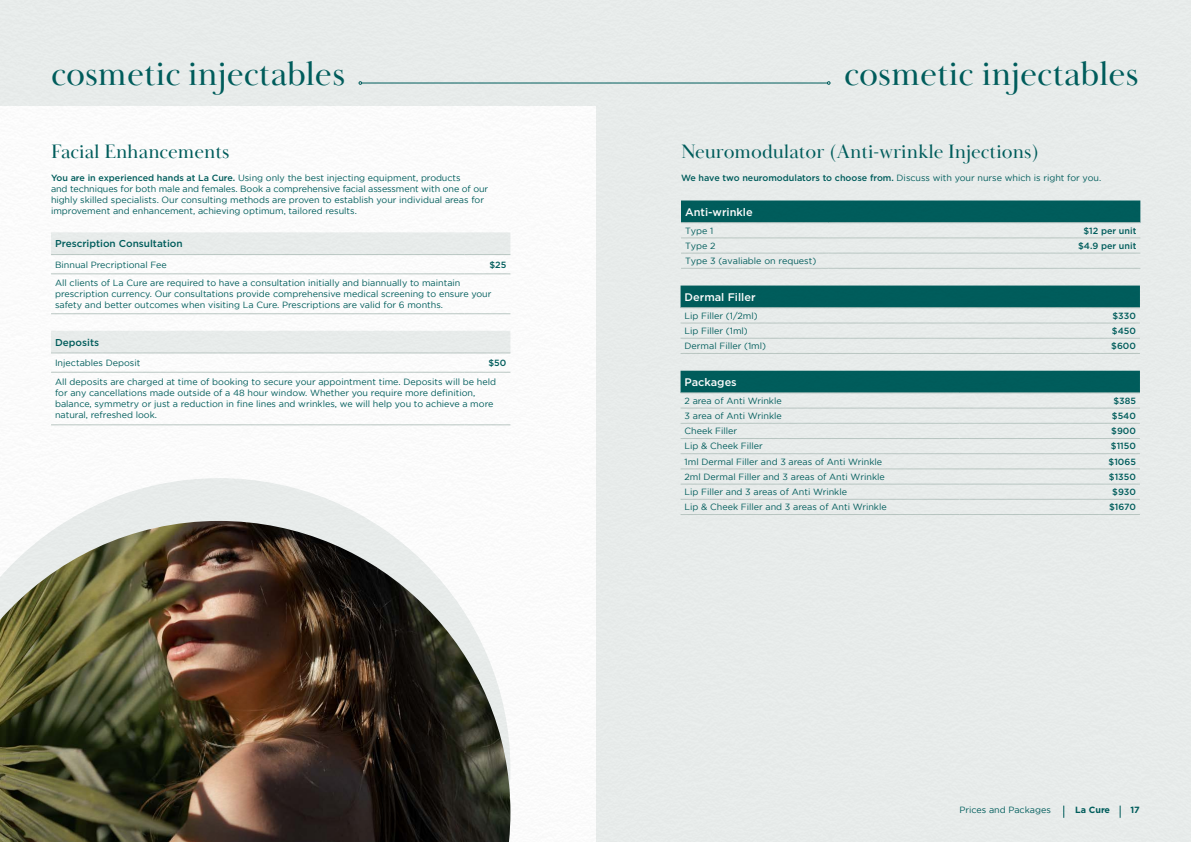
<style>
.page{position:relative;width:1191px;height:842px;background:#fff}
.page>*{position:absolute;margin:0;border:0;box-sizing:border-box;transform-origin:0 0}
.t1{font:35px "Baskerville Display PT";color:#005e5d}
.t2{font:20px "Baskerville Display PT";color:#005e5d}
.t3{font:500 11px "Gotham";color:#fff}
.t4{font:500 10px "Gotham";color:#005e5d}
.t5{font:9px/11px "Gotham";color:#005e5d}
.t6{font:500 9px "Gotham";color:#005e5d}
.t7{font:9px "Gotham";color:#005e5d}
.t8{font:700 9px "Gotham";color:#005e5d}
.s1{font-weight:500}
</style>
<div class="page">
<img style="left:0;top:0;width:1191px;height:842px">
<h1 class="t1" style="left:51px;top:52px;width:296px">cosmetic injectables</h1>
<h1 class="t1" style="left:844px;top:52px;width:296px">cosmetic injectables</h1>
<h2 class="t2" style="left:51px;top:140px;width:180px">Facial Enhancements</h2>
<p class="t5" style="left:51px;top:172px;width:439px"><span class="s1">You are in experienced hands at La Cure.</span> Using only the best injecting equipment, products<br>and techniques for both male and females. Book a comprehensive facial assessment with one of our highly skilled specialists. Our consulting methods are proven to establish your individual areas for improvement and enhancement, achieving optimum, tailored results.</p>
<p class="t4" style="left:55px;top:238px;width:129px">Prescription Consultation</p>
<p class="t5" style="left:55px;top:259px;width:113px">Binnual Precriptional Fee</p>
<p class="t6" style="left:489px;top:259px;width:18px">$25</p>
<p class="t5" style="left:55px;top:277px;width:438px">All clients of La Cure are required to have a consultation initially and biannually to maintain prescription currency. Our consultations provide comprehensive medical screening to ensure your safety and better outcomes when visiting La Cure. Prescriptions are valid for 6 months.</p>
<p class="t4" style="left:55px;top:336px;width:46px">Deposits</p>
<p class="t5" style="left:55px;top:357px;width:87px">Injectables Deposit</p>
<p class="t6" style="left:488px;top:358px;width:19px">$50</p>
<p class="t5" style="left:55px;top:376px;width:442px">All deposits are charged at time of booking to secure your appointment time. Deposits will be held for any cancellations made outside of a 48 hour window. Whether you require more definition, balance, symmetry or just a reduction in fine lines and wrinkles, we will help you to achieve a more natural, refreshed look.</p>
<h2 class="t2" style="left:681px;top:140px;width:360px">Neuromodulator (Anti-wrinkle Injections)</h2>
<p class="t5" style="left:681px;top:172px;width:422px"><span class="s1">We have two neuromodulators to choose from.</span> Discuss with your nurse which is right for you.</p>
<p class="t3" style="left:685px;top:205px;width:69px">Anti-wrinkle</p>
<p class="t7" style="left:685px;top:225px;width:30px">Type 1</p>
<p class="t6" style="left:1083px;top:225px;width:54px">$12 per unit</p>
<p class="t7" style="left:685px;top:241px;width:32px">Type 2</p>
<p class="t6" style="left:1078px;top:240px;width:60px">$4.9 per unit</p>
<p class="t7" style="left:685px;top:256px;width:133px">Type 3 (avaliable on request)</p>
<p class="t3" style="left:684px;top:291px;width:72px">Dermal Filler</p>
<p class="t5" style="left:684px;top:310px;width:75px">Lip Filler (1/2ml)</p>
<p class="t6" style="left:1112px;top:310px;width:25px">$330</p>
<p class="t5" style="left:684px;top:325px;width:65px">Lip Filler (1ml)</p>
<p class="t6" style="left:1112px;top:326px;width:26px">$450</p>
<p class="t5" style="left:684px;top:340px;width:83px">Dermal Filler (1ml)</p>
<p class="t6" style="left:1111px;top:341px;width:26px">$600</p>
<p class="t3" style="left:684px;top:376px;width:54px">Packages</p>
<p class="t5" style="left:684px;top:395px;width:99px">2 area of Anti Wrinkle</p>
<p class="t6" style="left:1113px;top:395px;width:24px">$385</p>
<p class="t5" style="left:684px;top:410px;width:99px">3 area of Anti Wrinkle</p>
<p class="t6" style="left:1112px;top:411px;width:26px">$540</p>
<p class="t5" style="left:684px;top:425px;width:54px">Cheek Filler</p>
<p class="t6" style="left:1111px;top:426px;width:26px">$900</p>
<p class="t5" style="left:684px;top:441px;width:80px">Lip &amp; Cheek Filler</p>
<p class="t6" style="left:1111px;top:441px;width:27px">$1150</p>
<p class="t5" style="left:684px;top:456px;width:199px">1ml Dermal Filler and 3 areas of Anti Wrinkle</p>
<p class="t6" style="left:1108px;top:456px;width:29px">$1065</p>
<p class="t7" style="left:684px;top:472px;width:202px">2ml Dermal Filler and 3 areas of Anti Wrinkle</p>
<p class="t6" style="left:1109px;top:471px;width:28px">$1350</p>
<p class="t5" style="left:684px;top:486px;width:164px">Lip Filler and 3 areas of Anti Wrinkle</p>
<p class="t6" style="left:1112px;top:487px;width:25px">$930</p>
<p class="t5" style="left:684px;top:501px;width:204px">Lip &amp; Cheek Filler and 3 areas of Anti Wrinkle</p>
<p class="t6" style="left:1109px;top:502px;width:28px">$1670</p>
<p class="t5" style="left:959px;top:804px;width:93px">Prices and Packages</p>
<p class="t8" style="left:1075px;top:805px;width:36px">La Cure</p>
<p class="t8" style="left:1130px;top:805px;width:11px">17</p>
</div>
